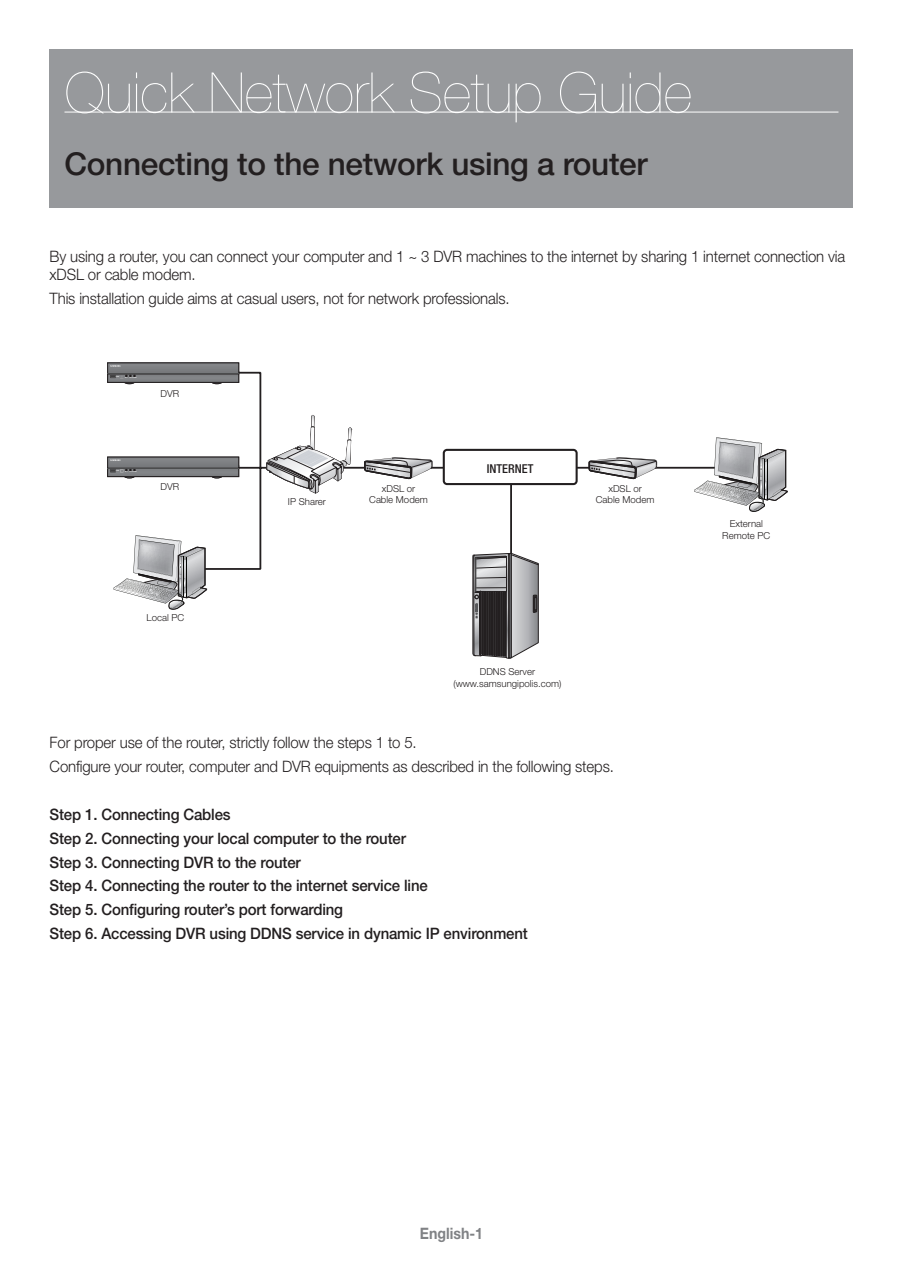
<style>
.page{position:relative;width:903px;height:1275px;background:#fff}
.page>*{position:absolute;margin:0;border:0;box-sizing:border-box;transform-origin:0 0}
.t1{font:200 56px "Helvetica Neue cp";color:#fff}
.t2{font:500 31.5px "Helvetica Neue cp";letter-spacing:-.01em;color:#231f20}
.t3{font:300 15.75px/18.9px "Helvetica Neue cp";letter-spacing:-.01em;color:#231f20;scale:.95 1}
.t4{font:500 15.75px/23.8px "Helvetica Neue cp";letter-spacing:-.01em;color:#231f20;scale:.95 1}
.t5{font:700 15.75px "Helvetica Neue cp";color:#808285;scale:.9 1}
.t6{font:500 condensed 12.25px "Helvetica Neue cp";color:#231f20}
.t7{font:300 9.62px/11.5px "Helvetica Neue cp";color:#231f20;text-align:center}
</style>
<div class="page">
<div style="left:50px;top:50px;width:803px;height:158px;background:#97999c"></div>
<hr style="left:64px;top:112px;width:774px;height:1px;background:#fff">
<svg style="left:185px;top:371px;width:509px;height:229px"></svg>
<svg style="left:443px;top:445px;width:134px;height:46px"></svg>
<div style="left:444px;top:450px;width:133px;height:34px;background:#fff;border-radius:3px"></div>
<div style="left:443px;top:449px;width:135px;height:36px;border:2px solid #231f20;border-radius:3px"></div>
<svg style="left:694px;top:437px;width:94px;height:75px"></svg>
<svg style="left:113px;top:535px;width:95px;height:75px"></svg>
<svg style="left:266px;top:415px;width:85px;height:79px"></svg>
<svg style="left:364px;top:457px;width:69px;height:22px"></svg>
<svg style="left:589px;top:457px;width:68px;height:22px"></svg>
<svg style="left:473px;top:553px;width:65px;height:106px;background:#848385"></svg>
<svg style="left:107px;top:363px;width:132px;height:21px;background:#78797c"></svg>
<hr style="left:108px;top:374px;width:131px;height:1px;background:#4b4c4d">
<svg style="left:107px;top:457px;width:132px;height:21px;background:#77787a"></svg>
<hr style="left:108px;top:468px;width:131px;height:1px;background:#4b4c4d">
<h1 class="t1" style="left:64px;top:59px;width:629px">Quick Network Setup Guide</h1>
<h2 class="t2" style="left:64px;top:146px;width:584px">Connecting to the network using a router</h2>
<p class="t3" style="left:50px;top:247px;width:839px">By using a router, you can connect your computer and 1 ~ 3 DVR machines to the internet by sharing 1 internet connection via xDSL or cable modem.</p>
<p class="t3" style="left:50px;top:289px;width:486px">This installation guide aims at casual users, not for network professionals.</p>
<p class="t7" style="left:161px;top:388px;width:20px">DVR</p>
<p class="t7" style="left:161px;top:481px;width:20px">DVR</p>
<p class="t7" style="left:146px;top:612px;width:39px">Local PC</p>
<p class="t7" style="left:288px;top:496px;width:39px">IP Sharer</p>
<p class="t6" style="left:487px;top:462px;width:48px">INTERNET</p>
<p class="t7" style="left:369px;top:483px;width:60px">xDSL or<br>Cable Modem</p>
<p class="t7" style="left:596px;top:483px;width:60px">xDSL or<br>Cable Modem</p>
<p class="t7" style="left:453px;top:666px;width:110px">DDNS Server (www.samsungipolis.com)</p>
<p class="t3" style="left:50px;top:731px;width:595px;line-height:23.8px">For proper use of the router, strictly follow the steps 1 to 5.<br>Configure your router, computer and DVR equipments as described in the following steps.</p>
<p class="t4" style="left:50px;top:802px;width:505px">Step 1. Connecting Cables<br>Step 2. Connecting your local computer to the router<br>Step 3. Connecting DVR to the router<br>Step 4. Connecting the router to the internet service line<br>Step 5. Configuring router’s port forwarding<br>Step 6. Accessing DVR using DDNS service in dynamic IP environment</p>
<p class="t7" style="left:722px;top:518px;width:50px">External<br>Remote PC</p>
<p class="t5" style="left:420px;top:1225px;width:72px">English-1</p>
</div>
